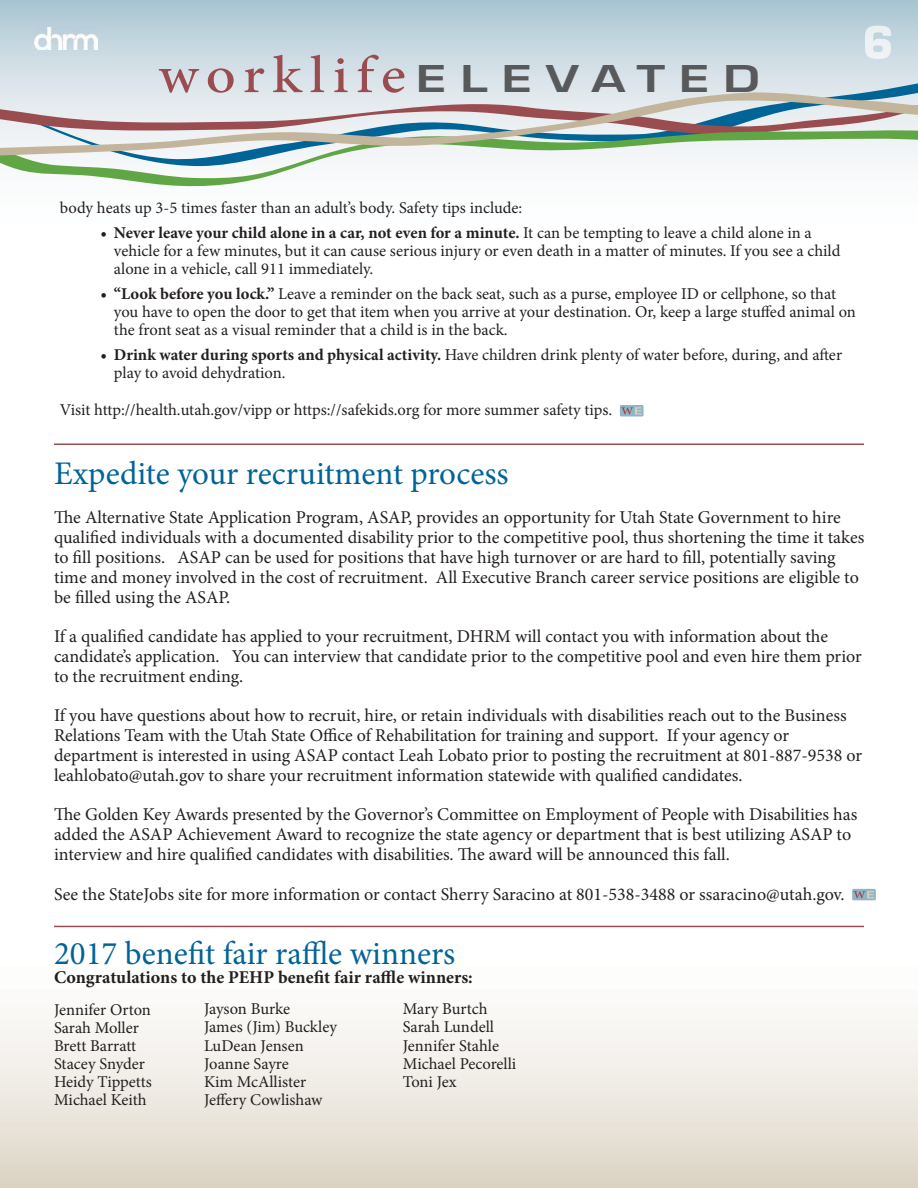
<style>
.page{position:relative;width:918px;height:1188px;background:#fff}
.page>*{position:absolute;margin:0;border:0;box-sizing:border-box;transform-origin:0 0}
.t1{font:500 52.8px "Minion Pro";letter-spacing:.13em;color:#9a4d50;scale:1.11 1}
.t2{font:33px "Minion Pro";color:#006497}
.t3{font:18px/19.8px "Minion Pro";color:#231f20}
.t4{font:700 18px "Minion Pro";color:#231f20}
.t5{font:16.5px/18.1px "Minion Pro";color:#231f20}
.s1{font-family:"Eurostile LT Std";font-weight:600;font-size:36px;color:#58595b}
.s2{font-weight:700}
</style>
<div class="page">
<svg style="left:0;top:0;width:918px;height:58px;background:#bad0da"></svg>
<div style="left:0;top:58px;width:918px;height:34px;background:#d7e2e8"></div>
<svg style="left:0;top:159px;width:918px;height:28px"></svg>
<svg style="left:0;top:92px;width:918px;height:67px"></svg>
<div style="left:0;top:933px;width:918px;height:255px;background:linear-gradient(to bottom,#fff,#dfd7c9)"></div>
<img style="left:34px;top:28px;width:63px;height:22px">
<svg style="left:865px;top:26px;width:26px;height:33px"></svg>
<hr style="left:54px;top:443px;width:810px;height:2px;background:#9a4d50">
<div style="left:620px;top:405px;width:24px;height:11px;background:#8fb5c6"></div>
<svg style="left:621px;top:407px;width:21px;height:8px"></svg>
<svg style="left:852px;top:889px;width:24px;height:11px"></svg>
<svg style="left:854px;top:891px;width:20px;height:7px"></svg>
<hr style="left:54px;top:926px;width:810px;height:1px;background:#9a4d50">
<h1 class="t1" style="left:158px;top:43px;width:543px">worklife<span class="s1">ELEVATED</span></h1>
<p class="t5" style="left:60px;top:200px;width:464px">body heats up 3-5 times faster than an adult’s body. Safety tips include:</p>
<p class="t5" style="left:114px;top:225px;width:728px;text-indent:-14px"><span class="s2">• Never leave your child alone in a car, not even for a minute.</span> It can be tempting to leave a child alone in a vehicle for a few minutes, but it can cause serious injury or even death in a matter of minutes. If you see a child alone in a vehicle, call 911 immediately.</p>
<p class="t5" style="left:114px;top:286px;width:743px;text-indent:-14px"><span class="s2">• “Look before you lock.”</span> Leave a reminder on the back seat, such as a purse, employee ID or cellphone, so that you have to open the door to get that item when you arrive at your destination. Or, keep a large stuffed animal on the front seat as a visual reminder that a child is in the back.</p>
<p class="t5" style="left:114px;top:347px;width:730px;text-indent:-14px"><span class="s2">• Drink water during sports and physical activity.</span> Have children drink plenty of water before, during, and after play to avoid dehydration.</p>
<p class="t5" style="left:60px;top:402px;width:554px">Visit http://health.utah.gov/vipp or https://safekids.org for more summer safety tips.</p>
<h2 class="t2" style="left:54px;top:460px;width:456px">Expedite your recruitment process</h2>
<p class="t3" style="left:54px;top:509px;width:812px">The Alternative State Application Program, ASAP, provides an opportunity for Utah State Government to hire qualified individuals with a documented disability prior to the competitive pool, thus shortening the time it takes to fill positions. ASAP can be used for positions that have high turnover or are hard to fill, potentially saving time and money involved in the cost of recruitment. All Executive Branch career service positions are eligible to be filled using the ASAP.</p>
<p class="t3" style="left:54px;top:628px;width:809px">If a qualified candidate has applied to your recruitment, DHRM will contact you with information about the candidate’s application. You can interview that candidate prior to the competitive pool and even hire them prior to the recruitment ending.</p>
<p class="t3" style="left:54px;top:707px;width:810px">If you have questions about how to recruit, hire, or retain individuals with disabilities reach out to the Business Relations Team with the Utah State Office of Rehabilitation for training and support. If your agency or department is interested in using ASAP contact Leah Lobato prior to posting the recruitment at 801-887-9538 or leahlobato@utah.gov to share your recruitment information statewide with qualified candidates.</p>
<p class="t3" style="left:54px;top:806px;width:805px">The Golden Key Awards presented by the Governor’s Committee on Employment of People with Disabilities has added the ASAP Achievement Award to recognize the state agency or department that is best utilizing ASAP to interview and hire qualified candidates with disabilities. The award will be announced this fall.</p>
<p class="t3" style="left:54px;top:885px;width:792px">See the StateJobs site for more information or contact Sherry Saracino at 801-538-3488 or ssaracino@utah.gov.</p>
<h2 class="t2" style="left:54px;top:940px;width:403px">2017 benefit fair raffle winners</h2>
<p class="t4" style="left:54px;top:971px;width:420px">Congratulations to the PEHP benefit fair raffle winners:</p>
<p class="t5" style="left:54px;top:1002px;width:99px">Jennifer Orton<br>Sarah Moller<br>Brett Barratt<br>Stacey Snyder<br>Heidy Tippetts<br>Michael Keith</p>
<p class="t5" style="left:204px;top:1001px;width:135px">Jayson Burke<br>James (Jim) Buckley<br>LuDean Jensen<br>Joanne Sayre<br>Kim McAllister<br>Jeffery Cowlishaw</p>
<p class="t5" style="left:403px;top:1001px;width:115px">Mary Burtch<br>Sarah Lundell<br>Jennifer Stahle<br>Michael Pecorelli<br>Toni Jex</p>
</div>
